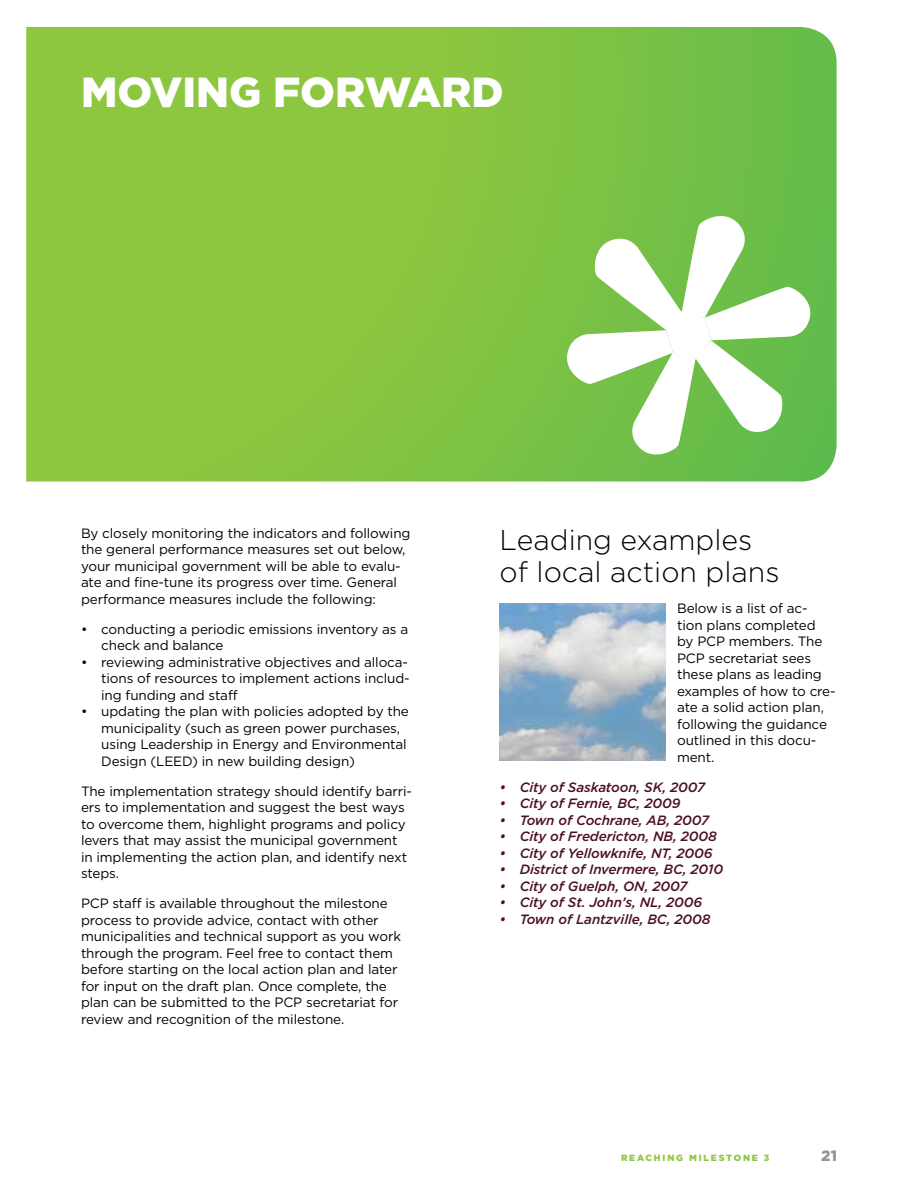
<style>
.page{position:relative;width:918px;height:1188px;background:#fff}
.page>*{position:absolute;margin:0;border:0;box-sizing:border-box;transform-origin:0 0}
.t1{font:900 42px "Gotham";letter-spacing:.165em;color:#fff}
.t2{font:300 28.5px/31.5px "Gotham";color:#000}
.t3{font:900 15px "Gotham";color:#939598}
.t4{font:13.5px/16.5px "Gotham";letter-spacing:-.01em;color:#000}
.t5{font:italic 500 13.5px "Gotham";letter-spacing:-.01em;color:#4c0f27}
.t6{font:900 9px "Gotham";letter-spacing:.2em;color:#8dc63f}
</style>
<div class="page">
<svg style="left:26px;top:27px;width:811px;height:455px;background:#85c442"></svg>
<svg style="left:563px;top:208px;width:251px;height:254px"></svg>
<img style="left:500px;top:603px;width:165px;height:157px">
<h1 class="t1" style="left:81px;top:68px;width:424px">MOVING FORWARD</h1>
<p class="t4" style="left:81px;top:525px;width:331px">By closely monitoring the indicators and following the general performance measures set out below, your municipal government will be able to evalu&shy;ate and fine-tune its progress over time. General performance measures include the following:</p>
<p class="t4" style="left:101px;top:621px;width:308px;text-indent:-20px">• conducting a periodic emissions inventory as a check and balance</p>
<p class="t4" style="left:101px;top:653px;width:310px;text-indent:-20px">• reviewing administrative objectives and alloca&shy;tions of resources to implement actions includ&shy;ing funding and staff</p>
<p class="t4" style="left:101px;top:703px;width:309px;text-indent:-20px">• updating the plan with policies adopted by the municipality (such as green power purchases, using Leadership in Energy and Environmental Design (LEED) in new building design)</p>
<p class="t4" style="left:81px;top:782px;width:333px">The implementation strategy should identify barri&shy;ers to implementation and suggest the best ways to overcome them, highlight programs and policy levers that may assist the municipal government in implementing the action plan, and identify next steps.</p>
<p class="t4" style="left:81px;top:895px;width:322px">PCP staff is available throughout the milestone process to provide advice, contact with other municipalities and technical support as you work through the program. Feel free to contact them before starting on the local action plan and later for input on the draft plan. Once complete, the plan can be submitted to the PCP secretariat for review and recognition of the milestone.</p>
<h2 class="t2" style="left:500px;top:524px;width:282px">Leading examples of local action plans</h2>
<p class="t4" style="left:677px;top:600px;width:160px">Below is a list of ac&shy;tion plans completed<br>by PCP members. The<br>PCP secretariat sees these plans as leading examples of how to cre&shy;ate a solid action plan, following the guidance outlined in this docu&shy;ment.</p>
<p class="t5" style="left:500px;top:779px;width:207px">• City of Saskatoon, SK, 2007</p>
<p class="t5" style="left:500px;top:796px;width:182px">• City of Fernie, BC, 2009</p>
<p class="t5" style="left:500px;top:812px;width:211px">• Town of Cochrane, AB, 2007</p>
<p class="t5" style="left:500px;top:829px;width:219px">• City of Fredericton, NB, 2008</p>
<p class="t5" style="left:500px;top:845px;width:214px">• City of Yellowknife, NT, 2006</p>
<p class="t5" style="left:500px;top:862px;width:225px">• District of Invermere, BC, 2010</p>
<p class="t5" style="left:500px;top:878px;width:190px">• City of Guelph, ON, 2007</p>
<p class="t5" style="left:500px;top:895px;width:204px">• City of St. John’s, NL, 2006</p>
<p class="t5" style="left:500px;top:911px;width:213px">• Town of Lantzville, BC, 2008</p>
<p class="t6" style="left:621px;top:1153px;width:150px">REACHING MILESTONE 3</p>
<p class="t3" style="left:821px;top:1147px;width:17px">21</p>
</div>
